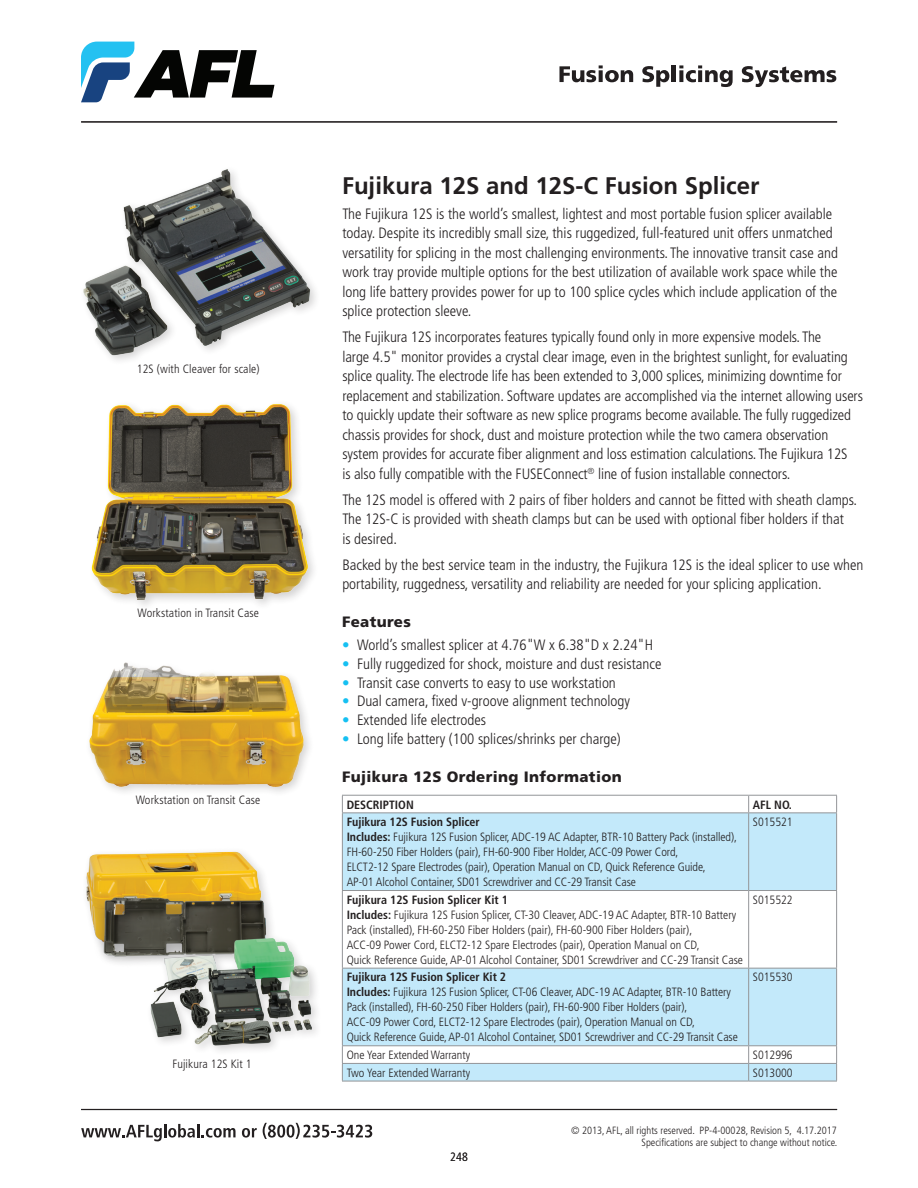
<style>
.page{position:relative;width:918px;height:1188px;background:#fff}
.page>*{position:absolute;margin:0;border:0;box-sizing:border-box;transform-origin:0 0}
.t1{font:700 24px "Frutiger LT Std";color:#231f20}
.t2{font:300 condensed 15px/19.5px "Frutiger LT Std";color:#231f20}
.t3{font:900 15px "Frutiger LT Std";letter-spacing:.025em;color:#231f20}
.t4{font:300 condensed 12px/15px "Frutiger LT Std";letter-spacing:-.005em;color:#231f20}
.t5{font:700 condensed 12px "Frutiger LT Std";color:#231f20}
.t6{font:300 condensed 10.5px/12px "Frutiger LT Std";color:#231f20;text-align:right}
.s1{color:#15c0f2}
.s2{font-weight:700}
</style>
<div class="page">
<svg style="left:81px;top:42px;width:193px;height:60px"></svg>
<svg style="left:559px;top:65px;width:74px;height:17px"></svg>
<svg style="left:642px;top:66px;width:27px;height:21px"></svg>
<hr style="left:672px;top:65px;width:4px;height:17px;background:#231f20">
<svg style="left:679px;top:65px;width:54px;height:22px"></svg>
<svg style="left:742px;top:66px;width:94px;height:21px"></svg>
<svg style="left:81px;top:1124px;width:155px;height:17px"></svg>
<svg style="left:242px;top:1128px;width:15px;height:10px"></svg>
<svg style="left:263px;top:1123px;width:109px;height:16px"></svg>
<hr style="left:81px;top:121px;width:756px;height:1px;background:#231f20">
<hr style="left:81px;top:1109px;width:756px;height:1px;background:#231f20">
<img style="left:83px;top:169px;width:233px;height:192px">
<img style="left:89px;top:662px;width:220px;height:130px">
<img style="left:86px;top:843px;width:256px;height:212px">
<img style="left:91px;top:404px;width:223px;height:202px">
<svg style="left:343px;top:813px;width:493px;height:268px;fill:#c3e9fa"></svg>
<hr style="left:342px;top:795px;width:407px;height:1px;background:#939598">
<svg style="left:342px;top:796px;width:1px;height:16px"></svg>
<hr style="left:749px;top:795px;width:88px;height:1px;background:#939598">
<svg style="left:748px;top:796px;width:1px;height:16px"></svg>
<svg style="left:836px;top:796px;width:1px;height:16px"></svg>
<hr style="left:342px;top:812px;width:407px;height:1px;background:#939598">
<hr style="left:342px;top:813px;width:1px;height:77px;background:#939598">
<hr style="left:749px;top:812px;width:88px;height:1px;background:#939598">
<hr style="left:748px;top:813px;width:1px;height:77px;background:#939598">
<hr style="left:836px;top:813px;width:1px;height:77px;background:#939598">
<hr style="left:342px;top:890px;width:407px;height:1px;background:#939598">
<hr style="left:342px;top:891px;width:1px;height:77px;background:#939598">
<hr style="left:749px;top:890px;width:88px;height:1px;background:#939598">
<hr style="left:748px;top:891px;width:1px;height:77px;background:#939598">
<hr style="left:836px;top:891px;width:1px;height:77px;background:#939598">
<hr style="left:342px;top:968px;width:407px;height:1px;background:#939598">
<hr style="left:342px;top:969px;width:1px;height:76px;background:#939598">
<hr style="left:749px;top:968px;width:88px;height:1px;background:#939598">
<hr style="left:748px;top:969px;width:1px;height:76px;background:#939598">
<hr style="left:836px;top:969px;width:1px;height:76px;background:#939598">
<hr style="left:342px;top:1045px;width:407px;height:1px;background:#939598">
<hr style="left:749px;top:1045px;width:88px;height:1px;background:#939598">
<hr style="left:342px;top:1063px;width:407px;height:1px;background:#939598">
<svg style="left:342px;top:1046px;width:1px;height:35px"></svg>
<hr style="left:749px;top:1063px;width:88px;height:1px;background:#939598">
<svg style="left:748px;top:1046px;width:1px;height:35px"></svg>
<svg style="left:836px;top:1046px;width:1px;height:35px"></svg>
<hr style="left:342px;top:1081px;width:407px;height:1px;background:#939598">
<hr style="left:749px;top:1081px;width:88px;height:1px;background:#939598">
<p class="t4" style="left:137px;top:361px;width:124px">12S (with Cleaver for scale)</p>
<p class="t4" style="left:138px;top:605px;width:123px">Workstation in Transit Case</p>
<p class="t4" style="left:136px;top:793px;width:126px">Workstation on Transit Case</p>
<p class="t4" style="left:172px;top:1057px;width:81px">Fujikura 12S Kit 1</p>
<h1 class="t1" style="left:342px;top:171px;width:419px">Fujikura 12S and 12S-C Fusion Splicer</h1>
<p class="t2" style="left:342px;top:204px;width:497px">The Fujikura 12S is the world’s smallest, lightest and most portable fusion splicer available today. Despite its incredibly small size, this ruggedized, full-featured unit offers unmatched versatility for splicing in the most challenging environments. The innovative transit case and work tray provide multiple options for the best utilization of available work space while the long life battery provides power for up to 100 splice cycles which include application of the splice protection sleeve.</p>
<p class="t2" style="left:342px;top:327px;width:522px">The Fujikura 12S incorporates features typically found only in more expensive models. The<br>large 4.5" monitor provides a crystal clear image, even in the brightest sunlight, for evaluating splice quality. The electrode life has been extended to 3,000 splices, minimizing downtime for replacement and stabilization. Software updates are accomplished via the internet allowing users to quickly update their software as new splice programs become available. The fully ruggedized chassis provides for shock, dust and moisture protection while the two camera observation system provides for accurate fiber alignment and loss estimation calculations. The Fujikura 12S<br>is also fully compatible with the FUSEConnect<sup>®</sup> line of fusion installable connectors.</p>
<p class="t2" style="left:342px;top:490px;width:516px">The 12S model is offered with 2 pairs of fiber holders and cannot be fitted with sheath clamps.<br>The 12S-C is provided with sheath clamps but can be used with optional fiber holders if that<br>is desired.</p>
<p class="t2" style="left:342px;top:555px;width:523px">Backed by the best service team in the industry, the Fujikura 12S is the ideal splicer to use when portability, ruggedness, versatility and reliability are needed for your splicing application.</p>
<p class="t3" style="left:342px;top:613px;width:71px">Features</p>
<p class="t2" style="left:342px;top:636px;width:313px"><span class="s1">•</span> World’s smallest splicer at 4.76"W x 6.38"D x 2.24"H</p>
<p class="t2" style="left:342px;top:654px;width:321px"><span class="s1">•</span> Fully ruggedized for shock, moisture and dust resistance</p>
<p class="t2" style="left:342px;top:673px;width:275px"><span class="s1">•</span> Transit case converts to easy to use workstation</p>
<p class="t2" style="left:342px;top:692px;width:290px"><span class="s1">•</span> Dual camera, fixed v-groove alignment technology</p>
<p class="t2" style="left:342px;top:710px;width:146px"><span class="s1">•</span> Extended life electrodes</p>
<p class="t2" style="left:342px;top:729px;width:280px"><span class="s1">•</span> Long life battery (100 splices/shrinks per charge)</p>
<p class="t3" style="left:342px;top:768px;width:281px">Fujikura 12S Ordering Information</p>
<p class="t5" style="left:347px;top:797px;width:69px">DESCRIPTION</p>
<p class="t5" style="left:753px;top:797px;width:41px">AFL NO.</p>
<p class="t4" style="left:347px;top:815px;width:392px"><span class="s2">Fujikura 12S Fusion Splicer<br>Includes:</span> Fujikura 12S Fusion Splicer, ADC-19 AC Adapter, BTR-10 Battery Pack (installed), FH-60-250 Fiber Holders (pair), FH-60-900 Fiber Holder, ACC-09 Power Cord,<br>ELCT2-12 Spare Electrodes (pair), Operation Manual on CD, Quick Reference Guide,<br>AP-01 Alcohol Container, SD01 Screwdriver and CC-29 Transit Case</p>
<p class="t4" style="left:753px;top:815px;width:41px">S015521</p>
<p class="t4" style="left:347px;top:892px;width:398px"><span class="s2">Fujikura 12S Fusion Splicer Kit 1<br>Includes:</span> Fujikura 12S Fusion Splicer, CT-30 Cleaver, ADC-19 AC Adapter, BTR-10 Battery Pack (installed), FH-60-250 Fiber Holders (pair), FH-60-900 Fiber Holders (pair),<br>ACC-09 Power Cord, ELCT2-12 Spare Electrodes (pair), Operation Manual on CD,<br>Quick Reference Guide, AP-01 Alcohol Container, SD01 Screwdriver and CC-29 Transit Case</p>
<p class="t4" style="left:753px;top:892px;width:41px">S015522</p>
<p class="t4" style="left:347px;top:970px;width:393px"><span class="s2">Fujikura 12S Fusion Splicer Kit 2<br>Includes:</span> Fujikura 12S Fusion Splicer, CT-06 Cleaver, ADC-19 AC Adapter, BTR-10 Battery Pack (installed), FH-60-250 Fiber Holders (pair), FH-60-900 Fiber Holders (pair),<br>ACC-09 Power Cord, ELCT2-12 Spare Electrodes (pair), Operation Manual on CD,<br>Quick Reference Guide, AP-01 Alcohol Container, SD01 Screwdriver and CC-29 Transit Case</p>
<p class="t4" style="left:753px;top:970px;width:41px">S015530</p>
<p class="t4" style="left:347px;top:1048px;width:125px">One Year Extended Warranty</p>
<p class="t4" style="left:753px;top:1048px;width:41px">S012996</p>
<p class="t4" style="left:347px;top:1065px;width:125px">Two Year Extended Warranty</p>
<p class="t4" style="left:753px;top:1065px;width:41px">S013000</p>
<p class="t4" style="left:450px;top:1150px;width:19px">248</p>
<p class="t6" style="left:571px;top:1124px;width:268px">© 2013, AFL, all rights reserved. PP-4-00028, Revision 5, 4.17.2017<br>Specifications are subject to change without notice.</p>
</div>
